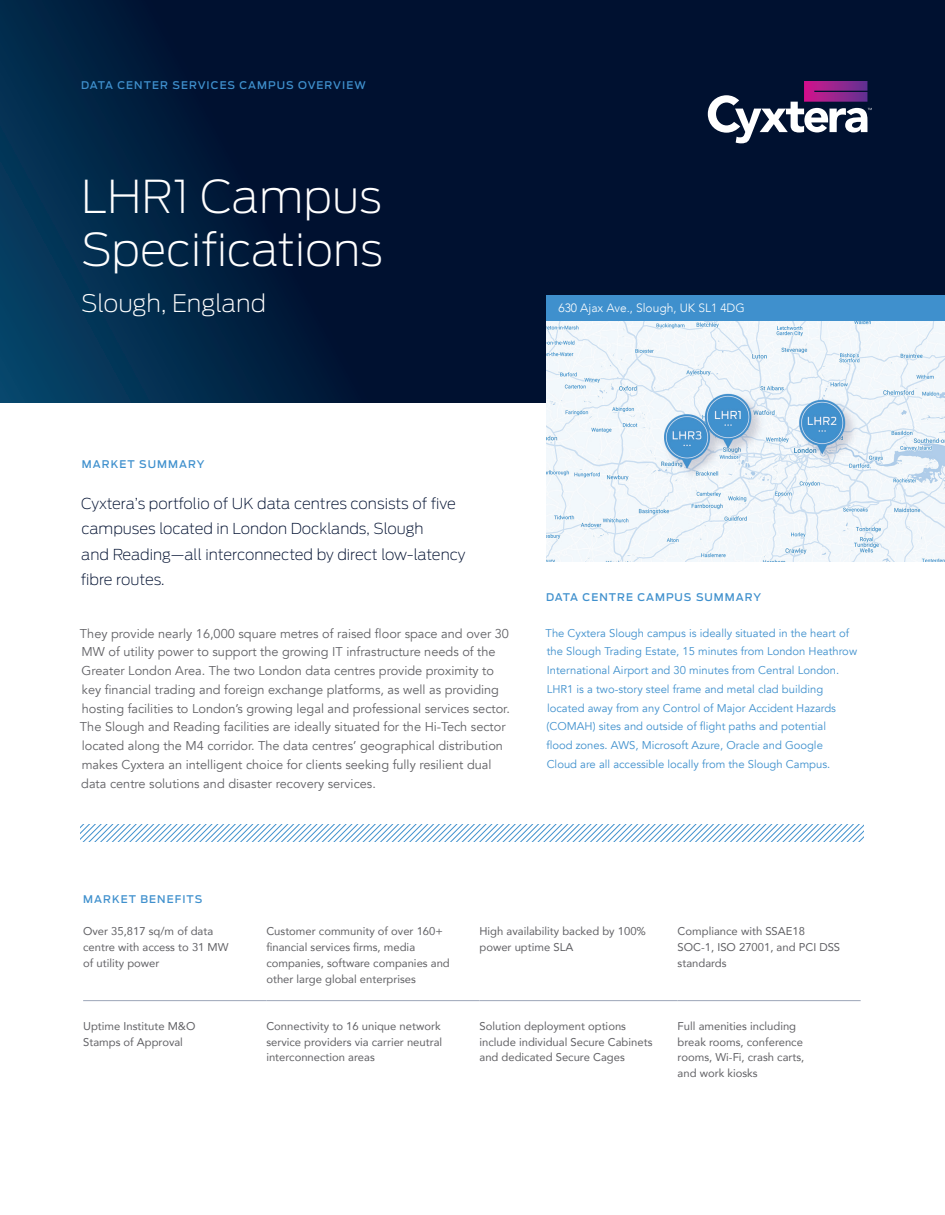
<style>
.page{position:relative;width:945px;height:1215px;background:#fff}
.page>*{position:absolute;margin:0;border:0;box-sizing:border-box;transform-origin:0 0}
.t1{font:200 45px/52.5px "Antenna";color:#fff}
.t2{font:200 24px "Antenna";color:#fff}
.t3{font:200 15px/25.5px "Antenna";color:#001030}
.t4{font:12.75px/18.8px "Avenir";color:#616165}
.t5{font:300 12px "Avenir";color:#fff}
.t6{font:11.25px/15.8px "Avenir";color:#616165}
.t7{font:11.25px/18.8px "Avenir";color:#3f90cd}
.t8{font:500 10.5px "Antenna";letter-spacing:.1em;color:#3f90cd}
</style>
<div class="page">
<svg style="left:0;top:0;width:945px;height:402px;background:#001837"></svg>
<svg style="left:708px;top:81px;width:164px;height:62px"></svg>
<div style="left:546px;top:296px;width:399px;height:26px;background:#3f90cd"></div>
<hr style="left:83px;top:1000px;width:183px;height:1px;background:#9ca6b8">
<hr style="left:266px;top:1000px;width:214px;height:1px;background:#9ca6b8">
<hr style="left:480px;top:1000px;width:198px;height:1px;background:#9ca6b8">
<hr style="left:678px;top:1000px;width:183px;height:1px;background:#9ca6b8">
<img style="left:546px;top:322px;width:399px;height:239px">
<svg style="left:80px;top:825px;width:783px;height:16px"></svg>
<p class="t8" style="left:81px;top:79px;width:286px">DATA CENTER SERVICES CAMPUS OVERVIEW</p>
<p class="t1" style="left:81px;top:171px;width:304px">LHR1 Campus<br>Specifications</p>
<p class="t2" style="left:81px;top:289px;width:186px">Slough, England</p>
<p class="t5" style="left:558px;top:301px;width:188px">630 Ajax Ave., Slough, UK SL1 4DG</p>
<p class="t8" style="left:82px;top:458px;width:124px">MARKET SUMMARY</p>
<p class="t3" style="left:81px;top:491px;width:386px">Cyxtera’s portfolio of UK data centres consists of five campuses located in London Docklands, Slough<br>and Reading—all interconnected by direct low-latency fibre routes.</p>
<p class="t4" style="left:80px;top:624px;width:431px">They provide nearly 16,000 square metres of raised floor space and over 30<br>MW of utility power to support the growing IT infrastructure needs of the Greater London Area. The two London data centres provide proximity to key financial trading and foreign exchange platforms, as well as providing hosting facilities to London’s growing legal and professional services sector.<br>The Slough and Reading facilities are ideally situated for the Hi-Tech sector located along the M4 corridor. The data centres’ geographical distribution makes Cyxtera an intelligent choice for clients seeking fully resilient dual data centre solutions and disaster recovery services.</p>
<p class="t8" style="left:546px;top:591px;width:217px">DATA CENTRE CAMPUS SUMMARY</p>
<p class="t7" style="left:546px;top:624px;width:313px">The Cyxtera Slough campus is ideally situated in the heart of the Slough Trading Estate, 15 minutes from London Heathrow International Airport and 30 minutes from Central London.<br>LHR1 is a two-story steel frame and metal clad building located away from any Control of Major Accident Hazards (COMAH) sites and outside of flight paths and potential<br>flood zones. AWS, Microsoft Azure, Oracle and Google<br>Cloud are all accessible locally from the Slough Campus.</p>
<p class="t8" style="left:83px;top:893px;width:121px">MARKET BENEFITS</p>
<p class="t6" style="left:83px;top:923px;width:147px">Over 35,817 sq/m of data centre with access to 31 MW of utility power</p>
<p class="t6" style="left:266px;top:923px;width:185px">Customer community of over 160+ financial services firms, media companies, software companies and other large global enterprises</p>
<p class="t6" style="left:480px;top:923px;width:168px">High availability backed by 100% power uptime SLA</p>
<p class="t6" style="left:678px;top:923px;width:164px">Compliance with SSAE18<br>SOC-1, ISO 27001, and PCI DSS standards</p>
<p class="t6" style="left:83px;top:1018px;width:114px">Uptime Institute M&amp;O<br>Stamps of Approval</p>
<p class="t6" style="left:266px;top:1018px;width:177px">Connectivity to 16 unique network service providers via carrier neutral interconnection areas</p>
<p class="t6" style="left:480px;top:1018px;width:174px">Solution deployment options include individual Secure Cabinets and dedicated Secure Cages</p>
<p class="t6" style="left:678px;top:1018px;width:128px">Full amenities including break rooms, conference rooms, Wi-Fi, crash carts, and work kiosks</p>
</div>
